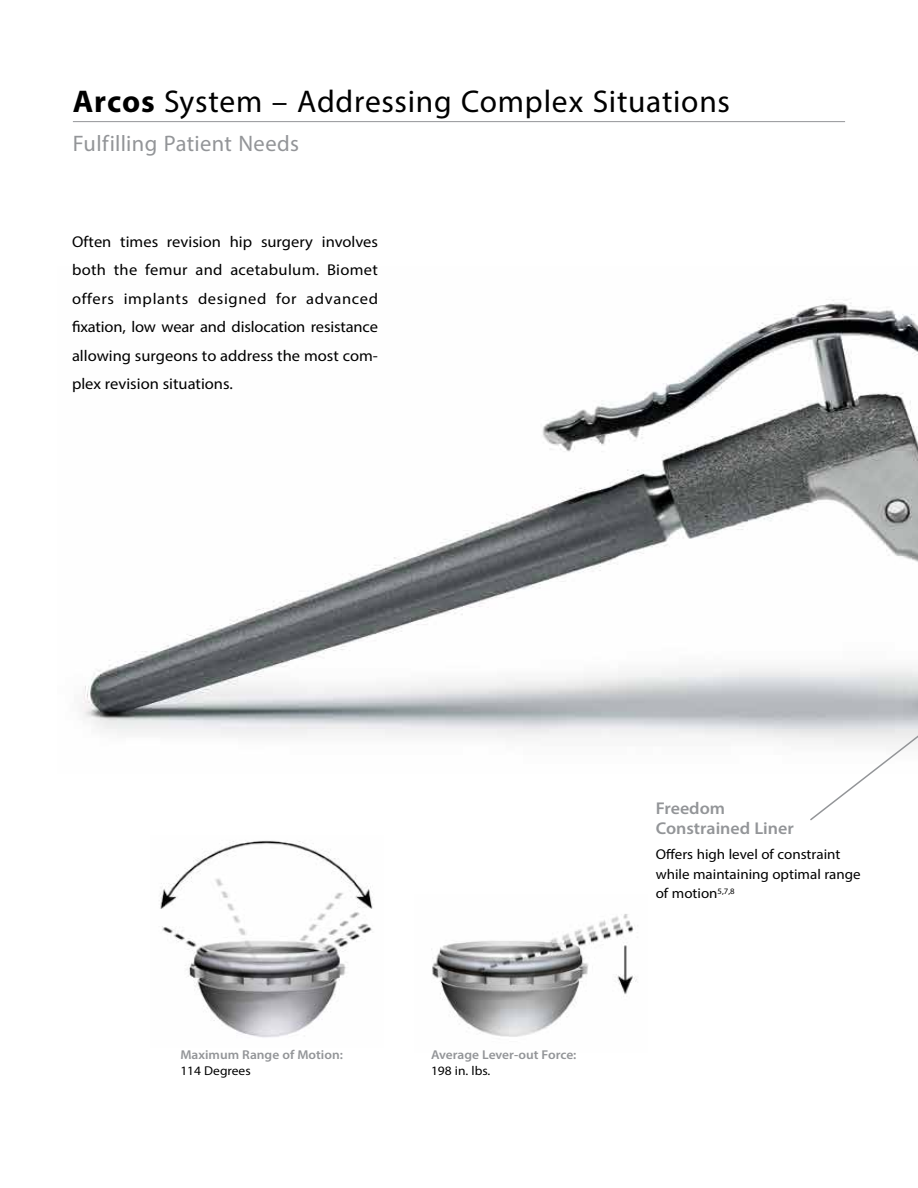
<style>
.page{position:relative;width:918px;height:1188px;background:#fff}
.page>*{position:absolute;margin:0;border:0;box-sizing:border-box;transform-origin:0 0}
.t1{font:31.5px "Myriad Pro";letter-spacing:.02em;color:#000}
.t2{font:22.5px "Myriad Pro";letter-spacing:.015em;color:#939598}
.t3{font:600 17.1px/19.5px "Myriad Pro";color:#939598;scale:1.05 1}
.t4{font:15.6px/28.5px "Myriad Pro";color:#000;text-align:justify;scale:1.05 1}
.t5{font:14.25px/19.5px "Myriad Pro";color:#000;scale:1.05 1}
.t6{font:600 12.9px "Myriad Pro";color:#939598;scale:1.05 1}
.t7{font:12.9px "Myriad Pro";color:#000;scale:1.05 1}
.s1{font-weight:700}
</style>
<div class="page">
<hr style="left:73px;top:121px;width:772px;height:1px;background:#939598">
<img style="left:81px;top:299px;width:837px;height:442px">
<img style="left:159px;top:840px;width:214px;height:198px">
<img style="left:431px;top:914px;width:206px;height:123px">
<svg style="left:808px;top:678px;width:110px;height:143px"></svg>
<h1 class="t1" style="left:73px;top:82px;width:658px"><span class="s1">Arcos</span> System – Addressing Complex Situations</h1>
<h2 class="t2" style="left:73px;top:129px;width:228px">Fulfilling Patient Needs</h2>
<p class="t4" style="left:72px;top:227px;width:293px">Often times revision hip surgery involves both the femur and acetabulum. Biomet offers implants designed for advanced fixation, low wear and dislocation resistance allowing surgeons to address the most com&shy;plex revision situations.</p>
<p class="t6" style="left:180px;top:1046px;width:156px">Maximum Range of Motion:</p>
<p class="t7" style="left:180px;top:1062px;width:68px">114 Degrees</p>
<p class="t6" style="left:431px;top:1046px;width:140px">Average Lever-out Force:</p>
<p class="t7" style="left:431px;top:1062px;width:58px">198 in. lbs.</p>
<p class="t3" style="left:656px;top:799px;width:133px">Freedom<br>Constrained Liner</p>
<p class="t5" style="left:656px;top:845px;width:197px">Offers high level of constraint while maintaining optimal range of motion<sup>5,7,8</sup></p>
</div>
